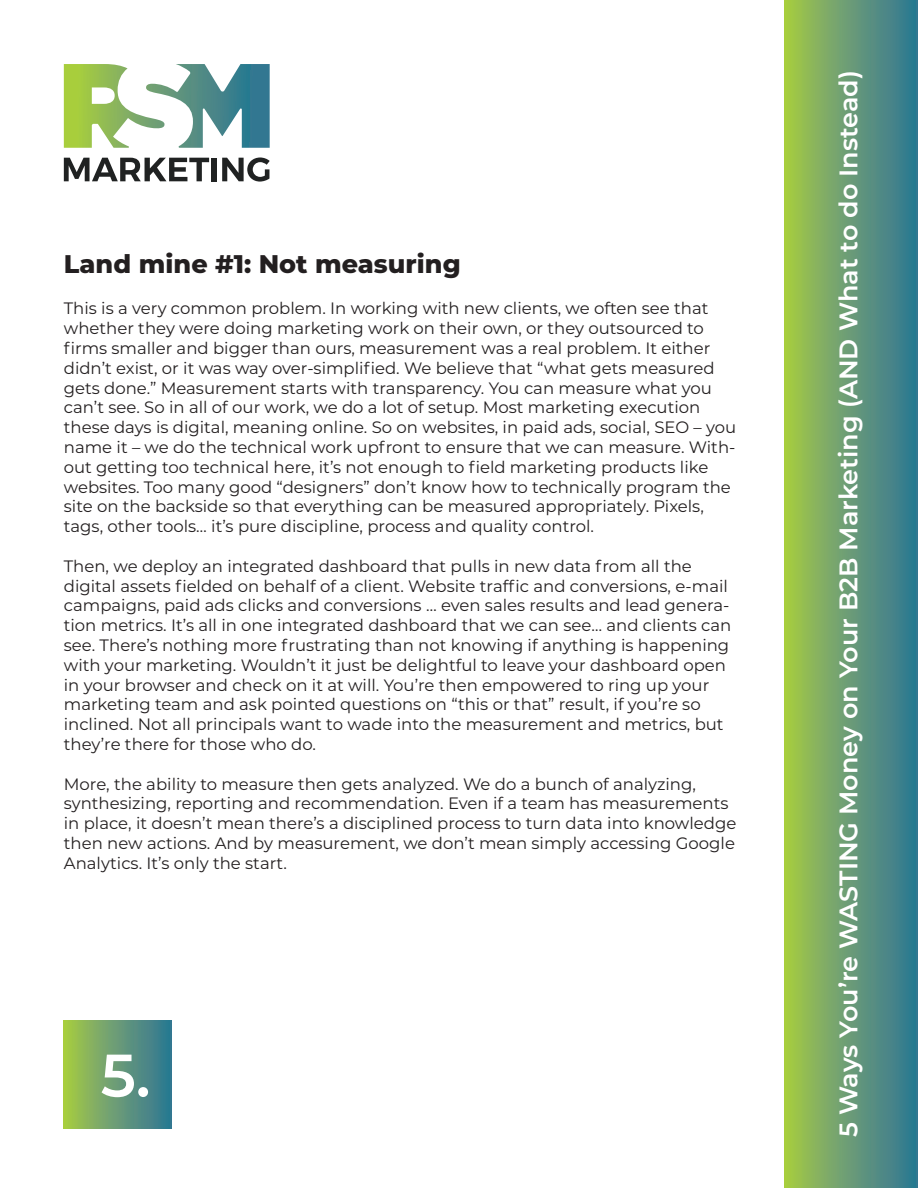
<style>
.page{position:relative;width:918px;height:1188px;background:#fff}
.page>*{position:absolute;margin:0;border:0;box-sizing:border-box;transform-origin:0 0}
.t1{font:600 60px "Montserrat";color:#fff}
.t2{font:600 25.5px "Montserrat";color:#fff}
.t3{font:800 25.5px "Montserrat";color:#231f20}
.t4{font:16.5px/19.8px "Montserrat";color:#231f20}
</style>
<div class="page">
<svg style="left:64px;top:158px;width:145px;height:23px"></svg>
<div style="left:212px;top:158px;width:5px;height:23px;background:#202222"></div>
<svg style="left:222px;top:158px;width:48px;height:24px"></svg>
<svg style="left:64px;top:64px;width:206px;height:84px"></svg>
<div style="left:784px;top:0;width:134px;height:1188px;background:linear-gradient(to right,#a7c949,#2c739a)"></div>
<div style="left:64px;top:1021px;width:108px;height:108px;background:linear-gradient(to right,#a6c84a,#2d7399)"></div>
<h2 class="t3" style="left:64px;top:245px;width:398px">Land mine #1: Not measuring</h2>
<p class="t4" style="left:64px;top:298px;width:674px">This is a very common problem. In working with new clients, we often see that whether they were doing marketing work on their own, or they outsourced to firms smaller and bigger than ours, measurement was a real problem. It either didn’t exist, or it was way over-simplified. We believe that “what gets measured gets done.” Measurement starts with transparency. You can measure what you can’t see. So in all of our work, we do a lot of setup. Most marketing execution these days is digital, meaning online. So on websites, in paid ads, social, SEO – you name it – we do the technical work upfront to ensure that we can measure. With&shy;out getting too technical here, it’s not enough to field marketing products like websites. Too many good “designers” don’t know how to technically program the site on the backside so that everything can be measured appropriately. Pixels, tags, other tools… it’s pure discipline, process and quality control.</p>
<p class="t4" style="left:64px;top:555px;width:669px">Then, we deploy an integrated dashboard that pulls in new data from all the digital assets fielded on behalf of a client. Website traffic and conversions, e-mail campaigns, paid ads clicks and conversions … even sales results and lead genera&shy;tion metrics. It’s all in one integrated dashboard that we can see… and clients can see. There’s nothing more frustrating than not knowing if anything is happening with your marketing. Wouldn’t it just be delightful to leave your dashboard open in your browser and check on it at will. You’re then empowered to ring up your marketing team and ask pointed questions on “this or that” result, if you’re so inclined. Not all principals want to wade into the measurement and metrics, but they’re there for those who do.</p>
<p class="t4" style="left:64px;top:773px;width:674px">More, the ability to measure then gets analyzed. We do a bunch of analyzing, synthesizing, reporting and recommendation. Even if a team has measurements in place, it doesn’t mean there’s a disciplined process to turn data into knowledge then new actions. And by measurement, we don’t mean simply accessing Google Analytics. It’s only the start.</p>
<h1 class="t1" style="left:101px;top:1033px;width:51px">5.</h1>
<h2 class="t2" style="left:830px;top:1137px;width:1069px;rotate:-90deg">5 Ways You’re WASTING Money on Your B2B Marketing (AND What to do Instead)</h2>
</div>
